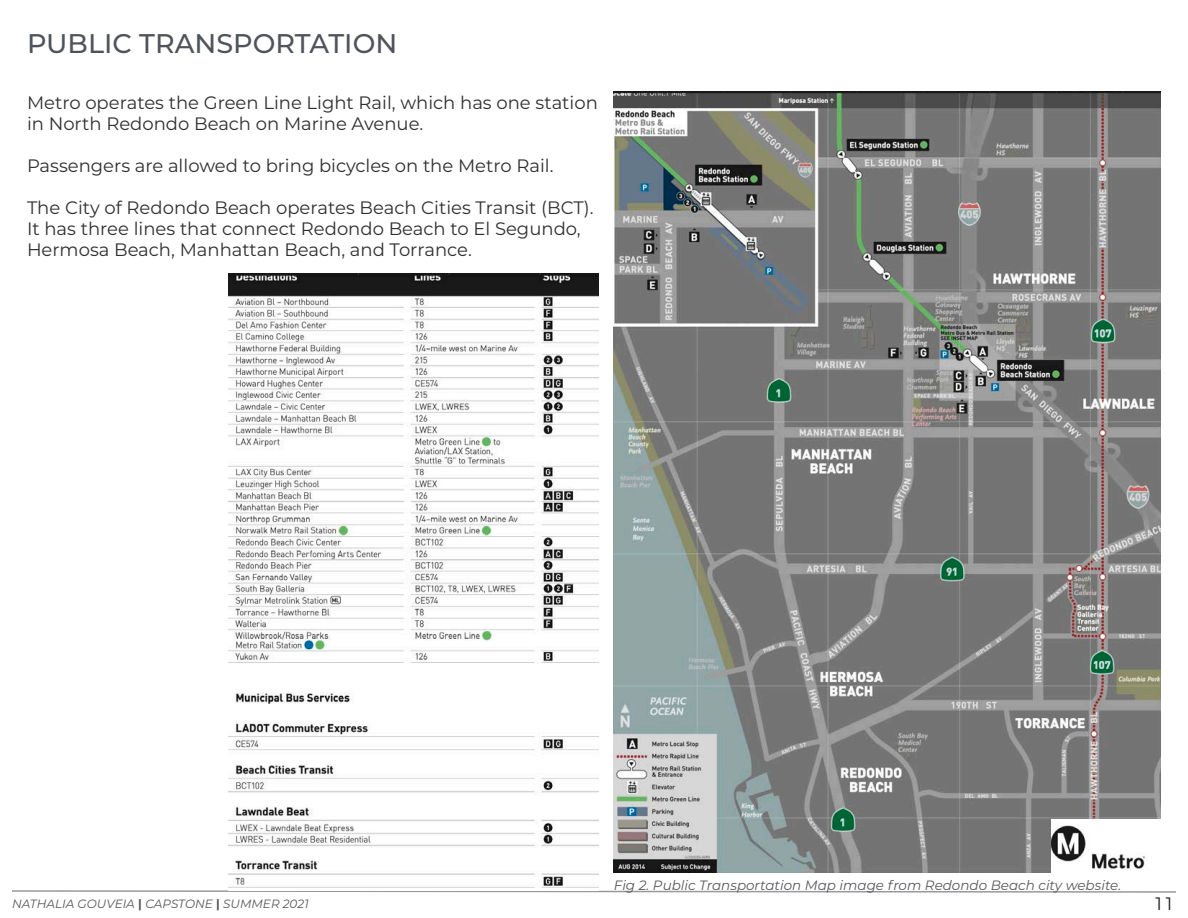
<style>
.page{position:relative;width:1188px;height:918px;background:#fff}
.page>*{position:absolute;margin:0;border:0;box-sizing:border-box;transform-origin:0 0}
.Page_title{font:500 27px "Montserrat";color:#50545a}
.Lower_case_descr__te{font:18px/21px "Montserrat";color:#312f30}
.t1{font:18px "Montserrat";color:#231f20}
.Figures_Legend{font:italic 13.5px "Montserrat";color:#57585a}
.t2{font:italic 12px "Montserrat";color:#57585a}
.s1{font-weight:700;font-style:normal}
</style>
<div class="page">
<svg style="left:12px;top:890px;width:1164px;height:3px"></svg>
<img style="left:614px;top:92px;width:547px;height:780px">
<img style="left:229px;top:274px;width:370px;height:617px">
<img style="left:1052px;top:819px;width:109px;height:53px">
<p class="Page_title" style="left:27px;top:25px;width:372px">PUBLIC TRANSPORTATION</p>
<p class="Lower_case_descr__te" style="left:27px;top:92px;width:572px">Metro operates the Green Line Light Rail, which has one station in North Redondo Beach on Marine Avenue.</p>
<p class="Lower_case_descr__te" style="left:27px;top:155px;width:528px">Passengers are allowed to bring bicycles on the Metro Rail.</p>
<p class="Lower_case_descr__te" style="left:27px;top:197px;width:568px">The City of Redondo Beach operates Beach Cities Transit (BCT).<br>It has three lines that connect Redondo Beach to El Segundo,<br>Hermosa Beach, Manhattan Beach, and Torrance.</p>
<p class="Figures_Legend" style="left:614px;top:876px;width:509px">Fig 2. Public Transportation Map image from Redondo Beach city website.</p>
<p class="t2" style="left:12px;top:895px;width:298px">NATHALIA GOUVEIA <span class="s1">|</span> CAPSTONE <span class="s1">|</span> SUMMER 2021</p>
<p class="t1" style="left:1156px;top:891px;width:18px">11</p>
</div>
